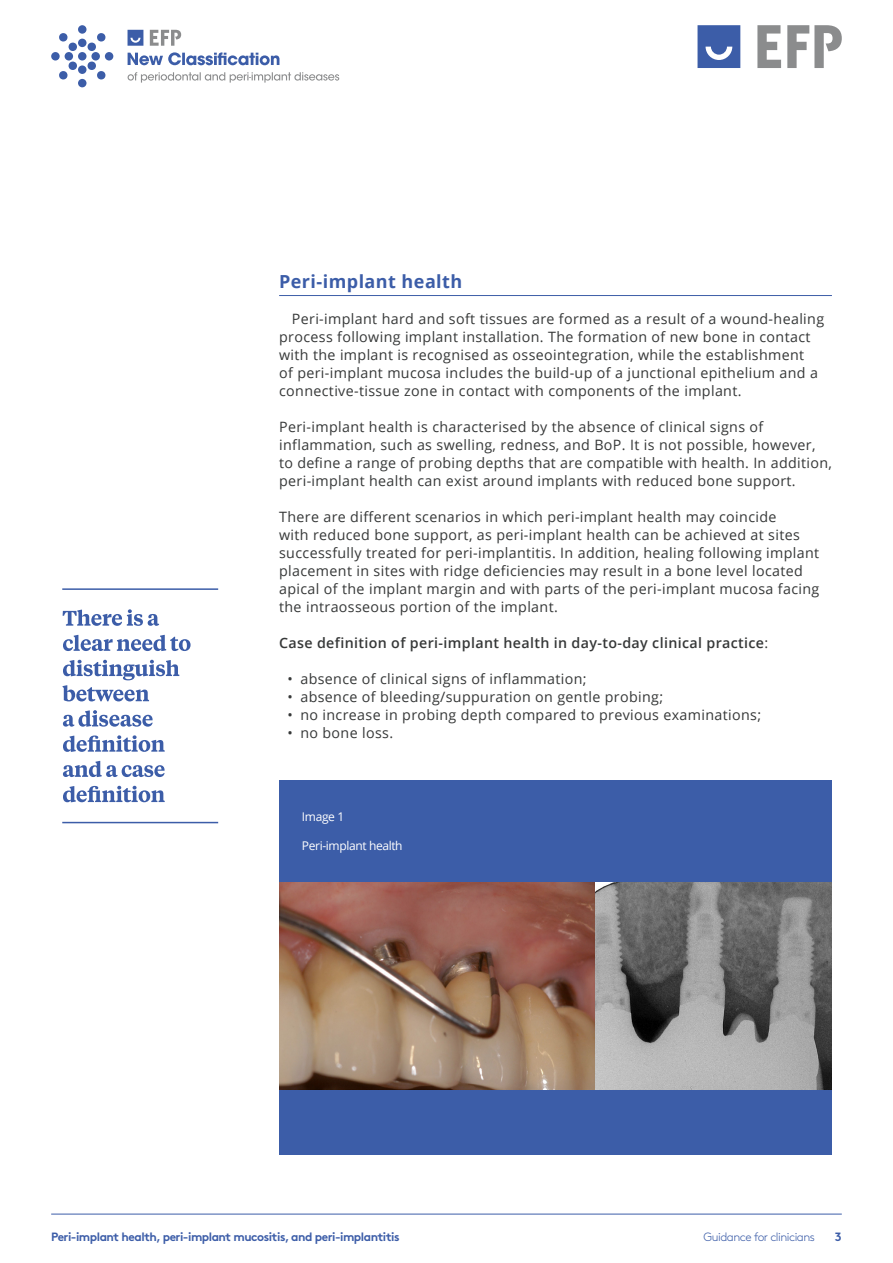
<style>
.page{position:relative;width:893px;height:1263px;background:#fff}
.page>*{position:absolute;margin:0;border:0;box-sizing:border-box;transform-origin:0 0}
.t1{font:700 18px "Open Sans";letter-spacing:.025em;color:#3c5da8}
.t2{font:14.25px/18px "Open Sans";letter-spacing:.025em;color:#363838}
.t3{font:600 14.25px "Open Sans";letter-spacing:.025em;color:#363838}
.t4{font:700 12px "Brown";letter-spacing:-.04em;color:#3c5da8}
.t5{font:12px "Open Sans";letter-spacing:-.03em;color:#fff}
.t6{font:300 12px "Brown";letter-spacing:-.04em;color:#3c5da8}
.s1{font-weight:400}
</style>
<div class="page">
<svg style="left:697px;top:25px;width:43px;height:43px;background:#526fb1"></svg>
<svg style="left:757px;top:25px;width:24px;height:43px"></svg>
<svg style="left:787px;top:25px;width:55px;height:43px"></svg>
<div style="left:78px;top:52px;width:9px;height:9px;background:#3c5da8;border-radius:50%"></div>
<div style="left:91px;top:52px;width:9px;height:9px;background:#3c5da8;border-radius:50%"></div>
<div style="left:65px;top:52px;width:8px;height:9px;background:#3c5da8;border-radius:50%"></div>
<div style="left:51px;top:52px;width:9px;height:9px;background:#3c5da8;border-radius:50%"></div>
<div style="left:105px;top:52px;width:8px;height:9px;background:#3c5da8;border-radius:50%"></div>
<div style="left:78px;top:39px;width:9px;height:8px;background:#3c5da8;border-radius:50%"></div>
<div style="left:78px;top:65px;width:9px;height:9px;background:#3c5da8;border-radius:50%"></div>
<div style="left:78px;top:79px;width:9px;height:8px;background:#3c5da8;border-radius:50%"></div>
<div style="left:78px;top:25px;width:9px;height:9px;background:#3c5da8;border-radius:50%"></div>
<svg style="left:59px;top:61px;width:18px;height:19px"></svg>
<svg style="left:87px;top:33px;width:19px;height:18px"></svg>
<svg style="left:87px;top:61px;width:19px;height:19px"></svg>
<svg style="left:59px;top:33px;width:18px;height:18px"></svg>
<svg style="left:128px;top:30px;width:15px;height:16px"></svg>
<svg style="left:150px;top:30px;width:31px;height:16px"></svg>
<svg style="left:128px;top:72px;width:211px;height:11px"></svg>
<svg style="left:128px;top:52px;width:151px;height:13px"></svg>
<hr style="left:51px;top:1214px;width:791px;height:1px;background:#3c5da8">
<hr style="left:279px;top:295px;width:553px;height:1px;background:#3c5da8">
<div style="left:279px;top:780px;width:553px;height:374px;background:#3c5da8"></div>
<img style="left:279px;top:882px;width:553px;height:208px">
<hr style="left:62px;top:588px;width:156px;height:2px;background:#3c5da8">
<hr style="left:62px;top:822px;width:156px;height:1px;background:#3c5da8">
<svg style="left:63px;top:786px;width:102px;height:16px"></svg>
<svg style="left:63px;top:761px;width:102px;height:16px"></svg>
<svg style="left:63px;top:735px;width:102px;height:17px"></svg>
<svg style="left:63px;top:710px;width:90px;height:17px"></svg>
<svg style="left:63px;top:660px;width:116px;height:41px"></svg>
<svg style="left:63px;top:635px;width:128px;height:16px"></svg>
<svg style="left:63px;top:609px;width:96px;height:17px"></svg>
<p class="t1" style="left:279px;top:269px;width:185px">Peri-implant health</p>
<p class="t2" style="left:279px;top:309px;width:546px;text-indent:13px">Peri-implant hard and soft tissues are formed as a result of a wound-healing process following implant installation. The formation of new bone in contact with the implant is recognised as osseointegration, while the establishment<br>of peri-implant mucosa includes the build-up of a junctional epithelium and a connective-tissue zone in contact with components of the implant.</p>
<p class="t2" style="left:279px;top:417px;width:554px">Peri-implant health is characterised by the absence of clinical signs of inflammation, such as swelling, redness, and BoP. It is not possible, however, to define a range of probing depths that are compatible with health. In addition, peri-implant health can exist around implants with reduced bone support.</p>
<p class="t2" style="left:279px;top:507px;width:542px">There are different scenarios in which peri-implant health may coincide<br>with reduced bone support, as peri-implant health can be achieved at sites successfully treated for peri-implantitis. In addition, healing following implant placement in sites with ridge deficiencies may result in a bone level located apical of the implant margin and with parts of the peri-implant mucosa facing the intraosseous portion of the implant.</p>
<p class="t3" style="left:279px;top:633px;width:491px">Case definition of peri-implant health in day-to-day clinical practice<span class="s1">:</span></p>
<p class="t2" style="left:288px;top:669px;width:301px">• absence of clinical signs of inflammation;</p>
<p class="t2" style="left:288px;top:687px;width:377px">• absence of bleeding/suppuration on gentle probing;</p>
<p class="t2" style="left:288px;top:705px;width:475px">• no increase in probing depth compared to previous examinations;</p>
<p class="t2" style="left:288px;top:723px;width:107px">• no bone loss.</p>
<p class="t5" style="left:302px;top:808px;width:44px">Image 1</p>
<p class="t5" style="left:302px;top:837px;width:102px">Peri-implant health</p>
<p class="t4" style="left:51px;top:1227px;width:350px">Peri-implant health, peri-implant mucositis, and peri-implantitis</p>
<p class="t6" style="left:704px;top:1228px;width:113px">Guidance for clinicians</p>
<p class="t4" style="left:835px;top:1227px;width:8px">3</p>
</div>
